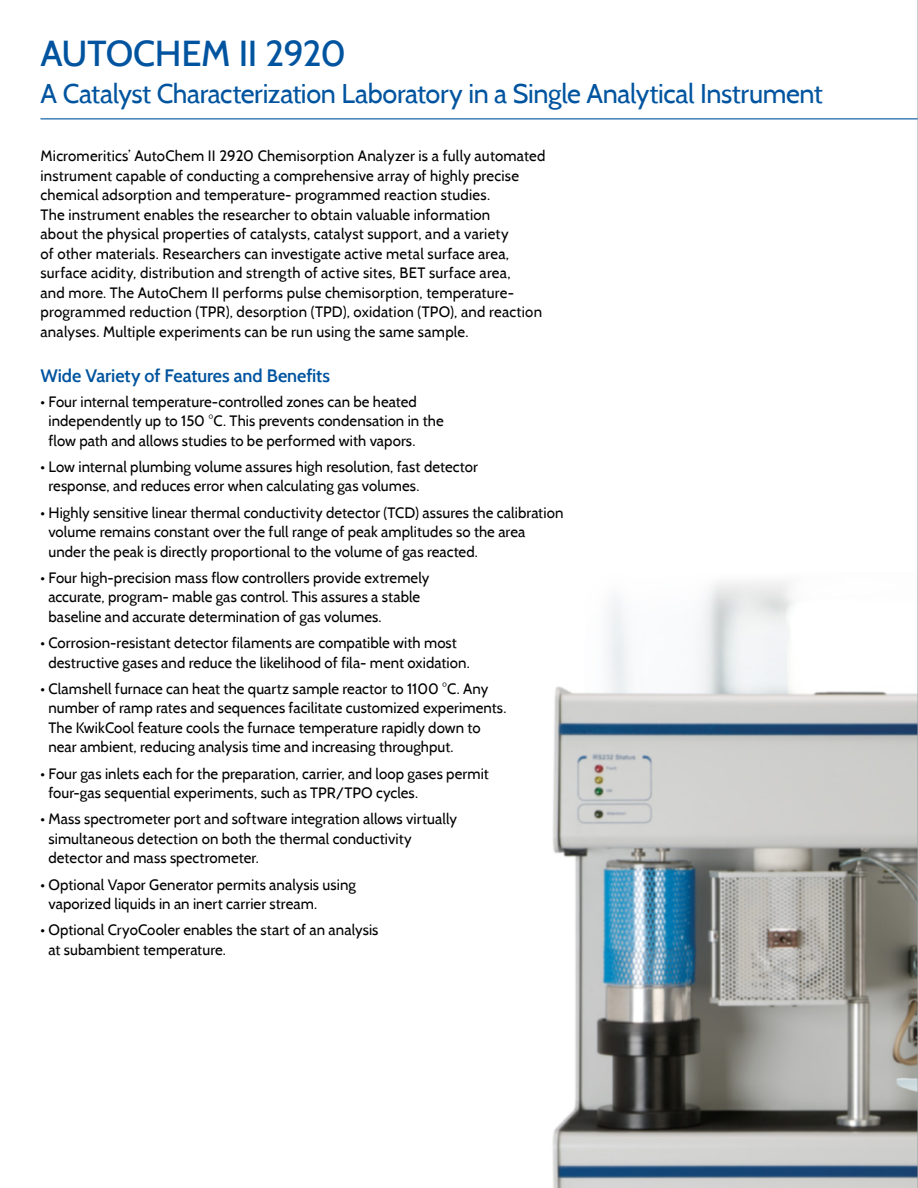
<style>
.page{position:relative;width:918px;height:1188px;background:#fff}
.page>*{position:absolute;margin:0;border:0;box-sizing:border-box;transform-origin:0 0}
.t1{font:500 36px "Cabin";letter-spacing:-.01em;color:#00549f}
.t2{font:27px "Cabin";letter-spacing:-.015em;color:#00549f}
.t3{font:600 18px "Cabin";letter-spacing:-.005em;color:#00549f}
.t4{font:15px/19.5px "Cabin";letter-spacing:.005em;color:#000}
</style>
<div class="page">
<img style="left:552px;top:581px;width:365px;height:607px">
<hr style="left:40px;top:118px;width:878px;height:1px;background:#00549f">
<hr style="left:917px;top:0;width:1px;height:1188px;background:#9d9fa2">
<h1 class="t1" style="left:40px;top:32px;width:307px">AUTOCHEM II 2920</h1>
<h2 class="t2" style="left:40px;top:77px;width:784px">A Catalyst Characterization Laboratory in a Single Analytical Instrument</h2>
<p class="t4" style="left:40px;top:146px;width:507px">Micromeritics’ AutoChem II 2920 Chemisorption Analyzer is a fully automated instrument capable of conducting a comprehensive array of highly precise chemical adsorption and temperature- programmed reaction studies.<br>The instrument enables the researcher to obtain valuable information<br>about the physical properties of catalysts, catalyst support, and a variety<br>of other materials. Researchers can investigate active metal surface area, surface acidity, distribution and strength of active sites, BET surface area,<br>and more. The AutoChem II performs pulse chemisorption, temperature&shy;programmed reduction (TPR), desorption (TPD), oxidation (TPO), and reaction analyses. Multiple experiments can be run using the same sample.</p>
<p class="t3" style="left:40px;top:365px;width:291px">Wide Variety of Features and Benefits</p>
<p class="t4" style="left:48px;top:392px;width:397px;text-indent:-8px">• Four internal temperature-controlled zones can be heated independently up to 150 °C. This prevents condensation in the flow path and allows studies to be performed with vapors.</p>
<p class="t4" style="left:48px;top:457px;width:431px;text-indent:-8px">• Low internal plumbing volume assures high resolution, fast detector response, and reduces error when calculating gas volumes.</p>
<p class="t4" style="left:48px;top:503px;width:516px;text-indent:-8px">• Highly sensitive linear thermal conductivity detector (TCD) assures the calibration volume remains constant over the full range of peak amplitudes so the area under the peak is directly proportional to the volume of gas reacted.</p>
<p class="t4" style="left:48px;top:568px;width:382px;text-indent:-8px">• Four high-precision mass flow controllers provide extremely accurate, program- mable gas control. This assures a stable baseline and accurate determination of gas volumes.</p>
<p class="t4" style="left:48px;top:633px;width:423px;text-indent:-8px">• Corrosion-resistant detector filaments are compatible with most destructive gases and reduce the likelihood of fila- ment oxidation.</p>
<p class="t4" style="left:48px;top:679px;width:460px;text-indent:-8px">• Clamshell furnace can heat the quartz sample reactor to 1100 °C. Any number of ramp rates and sequences facilitate customized experiments.<br>The KwikCool feature cools the furnace temperature rapidly down to near ambient, reducing analysis time and increasing throughput.</p>
<p class="t4" style="left:48px;top:764px;width:442px;text-indent:-8px">• Four gas inlets each for the preparation, carrier, and loop gases permit four-gas sequential experiments, such as TPR/TPO cycles.</p>
<p class="t4" style="left:48px;top:809px;width:410px;text-indent:-8px">• Mass spectrometer port and software integration allows virtually simultaneous detection on both the thermal conductivity detector and mass spectrometer.</p>
<p class="t4" style="left:48px;top:875px;width:309px;text-indent:-8px">• Optional Vapor Generator permits analysis using vaporized liquids in an inert carrier stream.</p>
<p class="t4" style="left:48px;top:920px;width:332px;text-indent:-8px">• Optional CryoCooler enables the start of an analysis at subambient temperature.</p>
</div>
